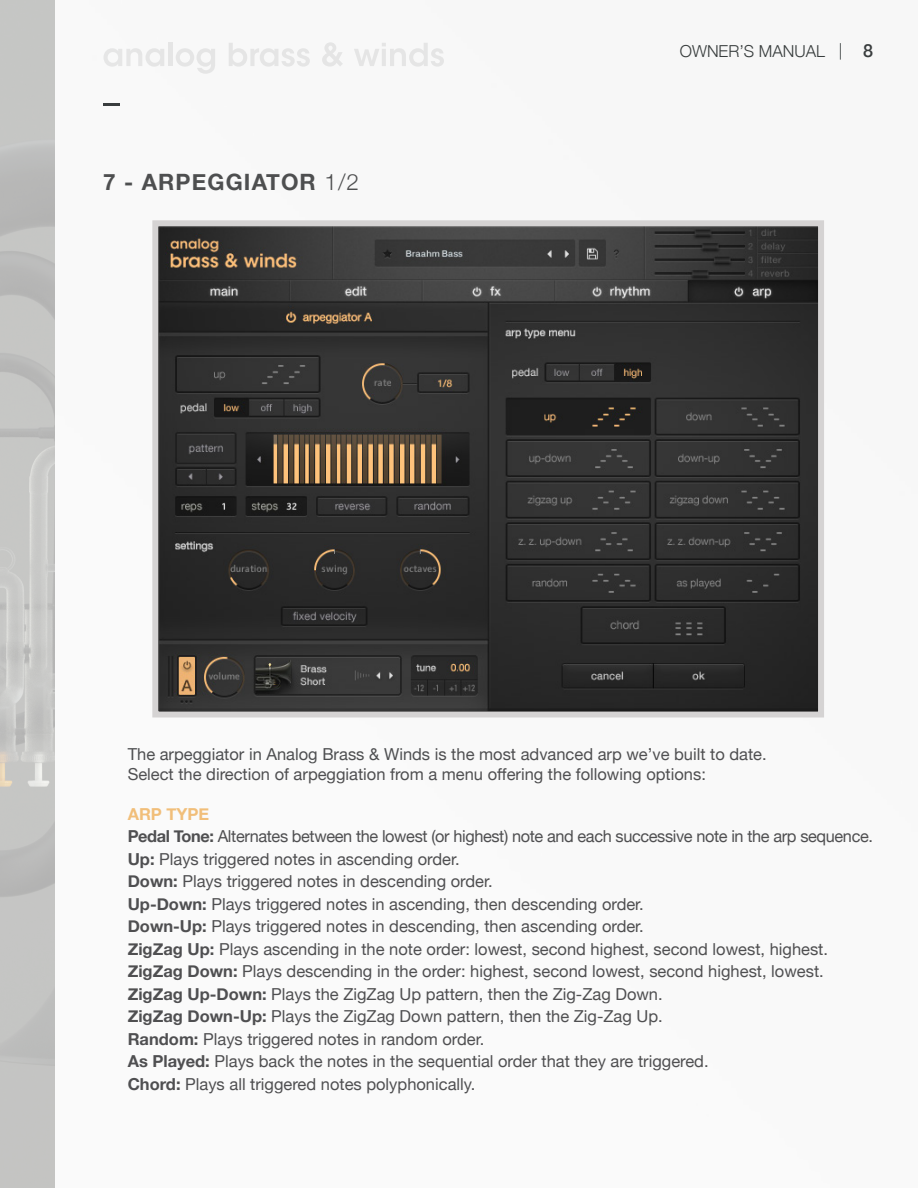
<style>
.page{position:relative;width:918px;height:1188px;background:#fff}
.page>*{position:absolute;margin:0;border:0;box-sizing:border-box;transform-origin:0 0}
.t1{font:700 22.5px "Helvetica Neue";letter-spacing:.05em;color:#4e4f50}
.t2{font:16.5px/19.8px "Helvetica Neue";color:#4f4f51}
.t3{font:16.5px "Helvetica Neue";letter-spacing:-.025em;color:#4f4f51}
.t4{font:300 16.5px "Helvetica Neue";color:#383d3d}
.t5{font:700 16.5px "Helvetica Neue";color:#f1be79}
.s1{font-weight:300}
.s2{font-weight:500;font-size:18px;color:#393d3e}
.s3{color:#4e4f51}
.s4{font-weight:700}
</style>
<div class="page">
<img style="left:0;top:0;width:55px;height:1188px">
<svg style="left:104px;top:104px;width:16px;height:2px"></svg>
<svg style="left:104px;top:48px;width:60px;height:19px"></svg>
<div style="left:168px;top:43px;width:5px;height:23px;background:#e5e5e5"></div>
<svg style="left:176px;top:48px;width:39px;height:26px"></svg>
<svg style="left:229px;top:43px;width:81px;height:24px"></svg>
<svg style="left:322px;top:42px;width:21px;height:25px"></svg>
<svg style="left:354px;top:43px;width:90px;height:24px"></svg>
<svg style="left:152px;top:220px;width:673px;height:498px"></svg>
<p class="t1" style="left:103px;top:164px;width:258px">7 - ARPEGGIATOR <span class="s1">1/2</span></p>
<p class="t4" style="left:680px;top:38px;width:195px">OWNER’S MANUAL | <span class="s2">8</span></p>
<p class="t2" style="left:128px;top:745px;width:641px"><span class="s3">The arpeggiator in Analog Brass &amp; Winds</span> is the most advanced arp we’ve built to date.<br>Select the direction of arpeggiation from a menu offering the following options:</p>
<p class="t5" style="left:128px;top:801px;width:83px">ARP TYPE</p>
<p class="t3" style="left:128px;top:824px;width:747px"><span class="s4">Pedal Tone:</span> Alternates between the lowest (or highest) note and each successive note in the arp sequence.</p>
<p class="t2" style="left:128px;top:850px;width:333px"><span class="s4">Up:</span> Plays triggered notes in ascending order.</p>
<p class="t2" style="left:128px;top:872px;width:366px"><span class="s4">Down:</span> Plays triggered notes in descending order.</p>
<p class="t2" style="left:128px;top:895px;width:518px"><span class="s4">Up-Down:</span> Plays triggered notes in ascending, then descending order.</p>
<p class="t2" style="left:128px;top:917px;width:518px"><span class="s4">Down-Up:</span> Plays triggered notes in descending, then ascending order.</p>
<p class="t2" style="left:128px;top:940px;width:702px"><span class="s4">ZigZag Up:</span> Plays ascending in the note order: lowest, second highest, second lowest, highest.</p>
<p class="t2" style="left:128px;top:962px;width:698px"><span class="s4">ZigZag Down:</span> Plays descending in the order: highest, second lowest, second highest, lowest.</p>
<p class="t2" style="left:128px;top:985px;width:537px"><span class="s4">ZigZag Up-Down:</span> Plays the ZigZag Up pattern, then the Zig-Zag Down.</p>
<p class="t2" style="left:128px;top:1007px;width:537px"><span class="s4">ZigZag Down-Up:</span> Plays the ZigZag Down pattern, then the Zig-Zag Up.</p>
<p class="t2" style="left:128px;top:1030px;width:358px"><span class="s4">Random:</span> Plays triggered notes in random order.</p>
<p class="t2" style="left:128px;top:1052px;width:582px"><span class="s4">As Played:</span> Plays back the notes in the sequential order that they are triggered.</p>
<p class="t2" style="left:128px;top:1075px;width:349px"><span class="s4">Chord:</span> Plays all triggered notes polyphonically.</p>
</div>
